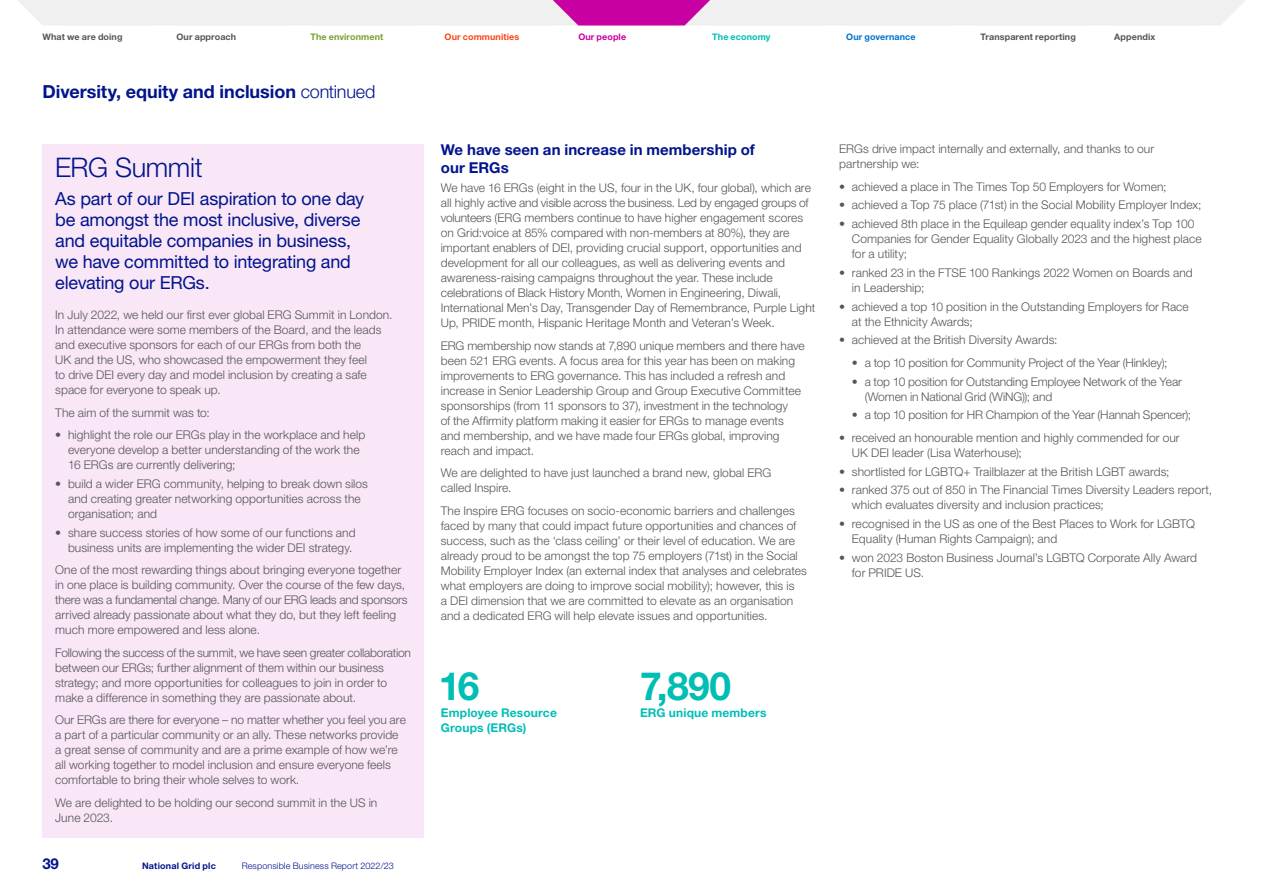
<style>
.page{position:relative;width:1263px;height:893px;background:#fff}
.page>*{position:absolute;margin:0;border:0;box-sizing:border-box;transform-origin:0 0}
.t1{font:700 39px "Helvetica Neue LT Std";color:#00beb4}
.t2{font:300 27px "Helvetica Neue LT Std";letter-spacing:-.015em;color:#00148c}
.t3{font:18px/21px "Helvetica Neue LT Std";letter-spacing:-.015em;color:#00148c}
.t4{font:700 18px "Helvetica Neue LT Std";letter-spacing:-.005em;color:#00148c}
.t5{font:700 15px/18px "Helvetica Neue LT Std";letter-spacing:.005em;color:#00148c}
.t6{font:300 12px/15px "Helvetica Neue LT Std";letter-spacing:.005em;color:#55555a}
.t7{font:700 12px/15px "Helvetica Neue LT Std";letter-spacing:.015em;color:#00beb4}
.t8{font:700 9px "Helvetica Neue LT Std";letter-spacing:.015em;color:#55555a}
.t9{font:300 9px "Helvetica Neue LT Std";letter-spacing:.015em;color:#00148c}
.t10{font:700 9px "Helvetica Neue LT Std";letter-spacing:.02em;color:#00148c}
.t11{font:700 9px "Helvetica Neue LT Std";letter-spacing:.01em;color:#78a22f}
.t12{font:700 9px "Helvetica Neue LT Std";letter-spacing:.01em;color:#fa4616}
.t13{font:700 9px "Helvetica Neue LT Std";letter-spacing:.01em;color:#0073cd}
.t14{font:700 9px "Helvetica Neue LT Std";letter-spacing:.01em;color:#00beb4}
.t15{font:700 9px "Helvetica Neue LT Std";letter-spacing:.015em;color:#c800a1}
.s1{font-weight:300}
</style>
<div class="page">
<div style="left:43px;top:145px;width:381px;height:693px;background:#f9e6f6"></div>
<svg style="left:18px;top:0;width:1227px;height:26px"></svg>
<p class="t8" style="left:43px;top:32px;width:82px">What we are doing</p>
<p class="t8" style="left:176px;top:32px;width:61px">Our approach</p>
<p class="t11" style="left:310px;top:32px;width:74px">The environment</p>
<p class="t12" style="left:445px;top:32px;width:76px">Our communities</p>
<p class="t15" style="left:578px;top:32px;width:49px">Our people</p>
<p class="t14" style="left:712px;top:32px;width:60px">The economy</p>
<p class="t13" style="left:846px;top:32px;width:71px">Our governance</p>
<p class="t8" style="left:980px;top:32px;width:97px">Transparent reporting</p>
<p class="t8" style="left:1114px;top:32px;width:43px">Appendix</p>
<h3 class="t4" style="left:43px;top:80px;width:334px">Diversity, equity and inclusion <span class="s1">continued</span></h3>
<h2 class="t2" style="left:55px;top:150px;width:149px">ERG Summit</h2>
<h3 class="t3" style="left:55px;top:188px;width:310px">As part of our DEI aspiration to one day be amongst the most inclusive, diverse and equitable companies in business, we have committed to integrating and elevating our ERGs.</h3>
<p class="t6" style="left:55px;top:307px;width:339px">In July 2022, we held our first ever global ERG Summit in London.<br>In attendance were some members of the Board, and the leads and executive sponsors for each of our ERGs from both the<br>UK and the US, who showcased the empowerment they feel<br>to drive DEI every day and model inclusion by creating a safe space for everyone to speak up.</p>
<p class="t6" style="left:55px;top:405px;width:156px">The aim of the summit was to:</p>
<p class="t6" style="left:68px;top:427px;width:299px;text-indent:-13px">• highlight the role our ERGs play in the workplace and help everyone develop a better understanding of the work the<br>16 ERGs are currently delivering;</p>
<p class="t6" style="left:68px;top:476px;width:301px;text-indent:-13px">• build a wider ERG community, helping to break down silos and creating greater networking opportunities across the organisation; and</p>
<p class="t6" style="left:55px;top:525px;width:302px;text-align:right">• share success stories of how some of our functions and business units are implementing the wider DEI strategy.</p>
<p class="t6" style="left:55px;top:562px;width:354px">One of the most rewarding things about bringing everyone together in one place is building community. Over the course of the few days, there was a fundamental change. Many of our ERG leads and sponsors arrived already passionate about what they do, but they left feeling much more empowered and less alone.</p>
<p class="t6" style="left:55px;top:645px;width:357px">Following the success of the summit, we have seen greater collaboration between our ERGs; further alignment of them within our business strategy; and more opportunities for colleagues to join in order to make a difference in something they are passionate about.</p>
<p class="t6" style="left:55px;top:712px;width:352px">Our ERGs are there for everyone – no matter whether you feel you are a part of a particular community or an ally. These networks provide a great sense of community and are a prime example of how we’re all working together to model inclusion and ensure everyone feels comfortable to bring their whole selves to work.</p>
<p class="t6" style="left:55px;top:795px;width:324px">We are delighted to be holding our second summit in the US in<br>June 2023.</p>
<p class="t5" style="left:43px;top:854px;width:18px">39</p>
<p class="t10" style="left:142px;top:860px;width:75px">National Grid plc</p>
<p class="t9" style="left:242px;top:860px;width:154px">Responsible Business Report 2022/23</p>
<p class="t5" style="left:441px;top:141px;width:315px">We have seen an increase in membership of our ERGs</p>
<p class="t6" style="left:441px;top:180px;width:376px">We have 16 ERGs (eight in the US, four in the UK, four global), which are all highly active and visible across the business. Led by engaged groups of volunteers (ERG members continue to have higher engagement scores on Grid:voice at 85% compared with non-members at 80%), they are important enablers of DEI, providing crucial support, opportunities and development for all our colleagues, as well as delivering events and awareness-raising campaigns throughout the year. These include celebrations of Black History Month, Women in Engineering, Diwali, International Men’s Day, Transgender Day of Remembrance, Purple Light Up, PRIDE month, Hispanic Heritage Month and Veteran’s Week.</p>
<p class="t6" style="left:441px;top:338px;width:365px">ERG membership now stands at 7,890 unique members and there have been 521 ERG events. A focus area for this year has been on making improvements to ERG governance. This has included a refresh and increase in Senior Leadership Group and Group Executive Committee sponsorships (from 11 sponsors to 37), investment in the technology<br>of the Affirmity platform making it easier for ERGs to manage events and membership, and we have made four ERGs global, improving reach and impact.</p>
<p class="t6" style="left:441px;top:465px;width:332px">We are delighted to have just launched a brand new, global ERG called Inspire.</p>
<p class="t6" style="left:441px;top:503px;width:368px">The Inspire ERG focuses on socio-economic barriers and challenges faced by many that could impact future opportunities and chances of success, such as the ‘class ceiling’ or their level of education. We are already proud to be amongst the top 75 employers (71st) in the Social Mobility Employer Index (an external index that analyses and celebrates what employers are doing to improve social mobility); however, this is<br>a DEI dimension that we are committed to elevate as an organisation and a dedicated ERG will help elevate issues and opportunities.</p>
<h1 class="t1" style="left:439px;top:662px;width:42px">16</h1>
<p class="t7" style="left:441px;top:705px;width:118px">Employee Resource<br>Groups (ERGs)</p>
<h1 class="t1" style="left:640px;top:662px;width:93px">7,890</h1>
<p class="t7" style="left:640px;top:705px;width:128px">ERG unique members</p>
<p class="t6" style="left:839px;top:141px;width:317px">ERGs drive impact internally and externally, and thanks to our partnership we:</p>
<p class="t6" style="left:839px;top:179px;width:329px">• achieved a place in The Times Top 50 Employers for Women;</p>
<p class="t6" style="left:839px;top:197px;width:364px">• achieved a Top 75 place (71st) in the Social Mobility Employer Index;</p>
<p class="t6" style="left:852px;top:216px;width:351px;text-indent:-13px">• achieved 8th place in the Equileap gender equality index’s Top 100<br>Companies for Gender Equality Globally 2023 and the highest place for a utility;</p>
<p class="t6" style="left:852px;top:265px;width:342px;text-indent:-13px">• ranked 23 in the FTSE 100 Rankings 2022 Women on Boards and in Leadership;</p>
<p class="t6" style="left:852px;top:299px;width:338px;text-indent:-13px">• achieved a top 10 position in the Outstanding Employers for Race at the Ethnicity Awards;</p>
<p class="t6" style="left:839px;top:332px;width:220px">• achieved at the British Diversity Awards:</p>
<p class="t6" style="left:852px;top:355px;width:317px">• a top 10 position for Community Project of the Year (Hinkley);</p>
<p class="t6" style="left:865px;top:374px;width:319px;text-indent:-13px">• a top 10 position for Outstanding Employee Network of the Year (Women in National Grid (WiNG)); and</p>
<p class="t6" style="left:852px;top:407px;width:341px">• a top 10 position for HR Champion of the Year (Hannah Spencer);</p>
<p class="t6" style="left:852px;top:430px;width:329px;text-indent:-13px">• received an honourable mention and highly commended for our<br>UK DEI leader (Lisa Waterhouse);</p>
<p class="t6" style="left:839px;top:464px;width:332px">• shortlisted for LGBTQ+ Trailblazer at the British LGBT awards;</p>
<p class="t6" style="left:852px;top:482px;width:362px;text-indent:-13px">• ranked 375 out of 850 in The Financial Times Diversity Leaders report, which evaluates diversity and inclusion practices;</p>
<p class="t6" style="left:852px;top:516px;width:345px;text-indent:-13px">• recognised in the US as one of the Best Places to Work for LGBTQ<br>Equality (Human Rights Campaign); and</p>
<p class="t6" style="left:852px;top:550px;width:347px;text-indent:-13px">• won 2023 Boston Business Journal’s LGBTQ Corporate Ally Award for PRIDE US.</p>
</div>
